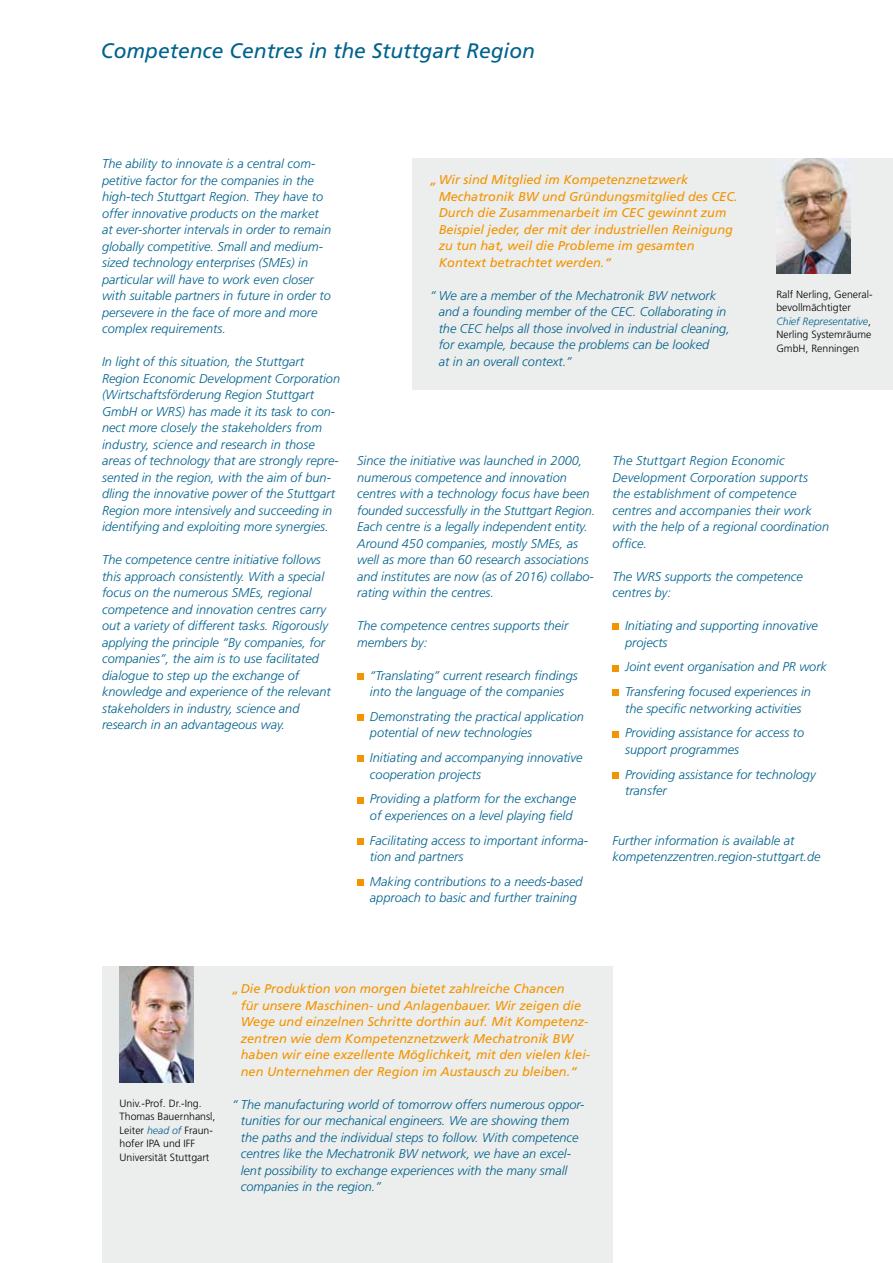
<style>
.page{position:relative;width:893px;height:1263px;background:#fff}
.page>*{position:absolute;margin:0;border:0;box-sizing:border-box;transform-origin:0 0}
.t1{font:italic 21px "Frutiger";color:#00628d}
.t2{font:italic 300 12.75px/16.5px "Frutiger";color:#00628d}
.t3{font:italic 12.75px/16.5px "Frutiger";color:#f39400}
.t4{font:300 10.5px/13.5px "Frutiger";color:#000}
.s1{font-style:italic;color:#00628d}
</style>
<div class="page">
<div style="left:102px;top:967px;width:510px;height:296px;background:#eceded"></div>
<img style="left:120px;top:967px;width:74px;height:115px">
<div style="left:357px;top:673px;width:7px;height:7px;background:#f39400"></div>
<div style="left:357px;top:714px;width:7px;height:7px;background:#f39400"></div>
<div style="left:357px;top:756px;width:7px;height:6px;background:#f39400"></div>
<div style="left:357px;top:797px;width:7px;height:6px;background:#f39400"></div>
<div style="left:357px;top:838px;width:7px;height:7px;background:#f39400"></div>
<div style="left:357px;top:879px;width:7px;height:7px;background:#f39400"></div>
<div style="left:612px;top:624px;width:7px;height:6px;background:#f39400"></div>
<div style="left:612px;top:665px;width:7px;height:6px;background:#f39400"></div>
<div style="left:612px;top:690px;width:7px;height:6px;background:#f39400"></div>
<div style="left:612px;top:731px;width:7px;height:6px;background:#f39400"></div>
<div style="left:612px;top:772px;width:7px;height:7px;background:#f39400"></div>
<div style="left:412px;top:158px;width:481px;height:231px;background:#eceded"></div>
<img style="left:776px;top:158px;width:75px;height:116px">
<h1 class="t1" style="left:101px;top:38px;width:436px">Competence Centres in the Stuttgart Region</h1>
<p class="t2" style="left:102px;top:155px;width:231px">The ability to innovate is a central com&shy;petitive factor for the companies in the high-tech Stuttgart Region. They have to offer innovative products on the market at ever-shorter intervals in order to remain globally competitive. Small and medium&shy;sized technology enterprises (SMEs) in particular will have to work even closer with suitable partners in future in order to persevere in the face of more and more complex requirements.</p>
<p class="t2" style="left:102px;top:353px;width:240px">In light of this situation, the Stuttgart Region Economic Development Corporation (Wirtschaftsförderung Region Stuttgart GmbH or WRS) has made it its task to con&shy;nect more closely the stakeholders from industry, science and research in those areas of technology that are strongly repre&shy;sented in the region, with the aim of bun&shy;dling the innovative power of the Stuttgart Region more intensively and succeeding in identifying and exploiting more synergies.</p>
<p class="t2" style="left:102px;top:551px;width:230px">The competence centre initiative follows this approach consistently. With a special focus on the numerous SMEs, regional competence and innovation centres carry out a variety of different tasks. Rigorously applying the principle “By companies, for companies”, the aim is to use facilitated dialogue to step up the exchange of knowledge and experience of the relevant stakeholders in industry, science and research in an advantageous way.</p>
<p class="t3" style="left:439px;top:172px;width:300px;text-indent:-9px">„Wir sind Mitglied im Kompetenznetzwerk Mechatronik BW und Gründungsmitglied des CEC.<br>Durch die Zusammenarbeit im CEC gewinnt zum Beispiel jeder, der mit der industriellen Reinigung zu tun hat, weil die Probleme im gesamten Kontext betrachtet werden.“</p>
<p class="t2" style="left:439px;top:287px;width:293px;text-indent:-9px">“ We are a member of the Mechatronik BW network and a founding member of the CEC. Collaborating in the CEC helps all those involved in industrial cleaning, for example, because the problems can be looked<br>at in an overall context.”</p>
<p class="t4" style="left:776px;top:288px;width:98px">Ralf Nerling, General&shy;bevollmächtigter<br><span class="s1">Chief Representative</span>,<br>Nerling Systemräume<br>GmbH, Renningen</p>
<p class="t2" style="left:357px;top:452px;width:240px">Since the initiative was launched in 2000, numerous competence and innovation centres with a technology focus have been founded successfully in the Stuttgart Region.<br>Each centre is a legally independent entity.<br>Around 450 companies, mostly SMEs, as well as more than 60 research associations and institutes are now (as of 2016) collabo&shy;rating within the centres.</p>
<p class="t2" style="left:357px;top:617px;width:213px">The competence centres supports their members by:</p>
<p class="t2" style="left:370px;top:667px;width:209px">“Translating” current research findings into the language of the companies</p>
<p class="t2" style="left:370px;top:708px;width:215px">Demonstrating the practical application potential of new technologies</p>
<p class="t2" style="left:370px;top:749px;width:214px">Initiating and accompanying innovative cooperation projects</p>
<p class="t2" style="left:370px;top:791px;width:208px">Providing a platform for the exchange of experiences on a level playing field</p>
<p class="t2" style="left:370px;top:832px;width:220px">Facilitating access to important informa&shy;tion and partners</p>
<p class="t2" style="left:370px;top:873px;width:214px">Making contributions to a needs-based approach to basic and further training</p>
<p class="t2" style="left:612px;top:452px;width:218px">The Stuttgart Region Economic<br>Development Corporation supports<br>the establishment of competence centres and accompanies their work with the help of a regional coordination office.</p>
<p class="t2" style="left:612px;top:568px;width:192px">The WRS supports the competence centres by:</p>
<p class="t2" style="left:625px;top:617px;width:194px">Initiating and supporting innovative projects</p>
<p class="t2" style="left:625px;top:654px;width:203px;line-height:24.8px">Joint event organisation and PR work<br>Transfering focused experiences in</p>
<p class="t2" style="left:625px;top:696px;width:181px;line-height:24.8px">the specific networking activities<br>Providing assistance for access to</p>
<p class="t2" style="left:625px;top:737px;width:192px;line-height:24.8px">support programmes<br>Providing assistance for technology</p>
<p class="t2" style="left:625px;top:782px;width:43px">transfer</p>
<p class="t2" style="left:612px;top:832px;width:210px">Further information is available at kompetenzzentren.region-stuttgart.de</p>
<p class="t4" style="left:120px;top:1096px;width:97px">Univ.-Prof. Dr.-Ing.<br>Thomas Bauernhansl,<br>Leiter <span class="s1">head of</span> Fraun&shy;hofer IPA und IFF<br>Universität Stuttgart</p>
<p class="t3" style="left:241px;top:980px;width:351px;text-indent:-9px">„Die Produktion von morgen bietet zahlreiche Chancen<br>für unsere Maschinen- und Anlagenbauer. Wir zeigen die Wege und einzelnen Schritte dorthin auf. Mit Kompetenz&shy;zentren wie dem Kompetenznetzwerk Mechatronik BW haben wir eine exzellente Möglichkeit, mit den vielen klei&shy;nen Unternehmen der Region im Austausch zu bleiben.“</p>
<p class="t2" style="left:241px;top:1096px;width:345px;text-indent:-9px">“ The manufacturing world of tomorrow offers numerous oppor&shy;tunities for our mechanical engineers. We are showing them the paths and the individual steps to follow. With competence centres like the Mechatronik BW network, we have an excel&shy;lent possibility to exchange experiences with the many small companies in the region.”</p>
</div>
